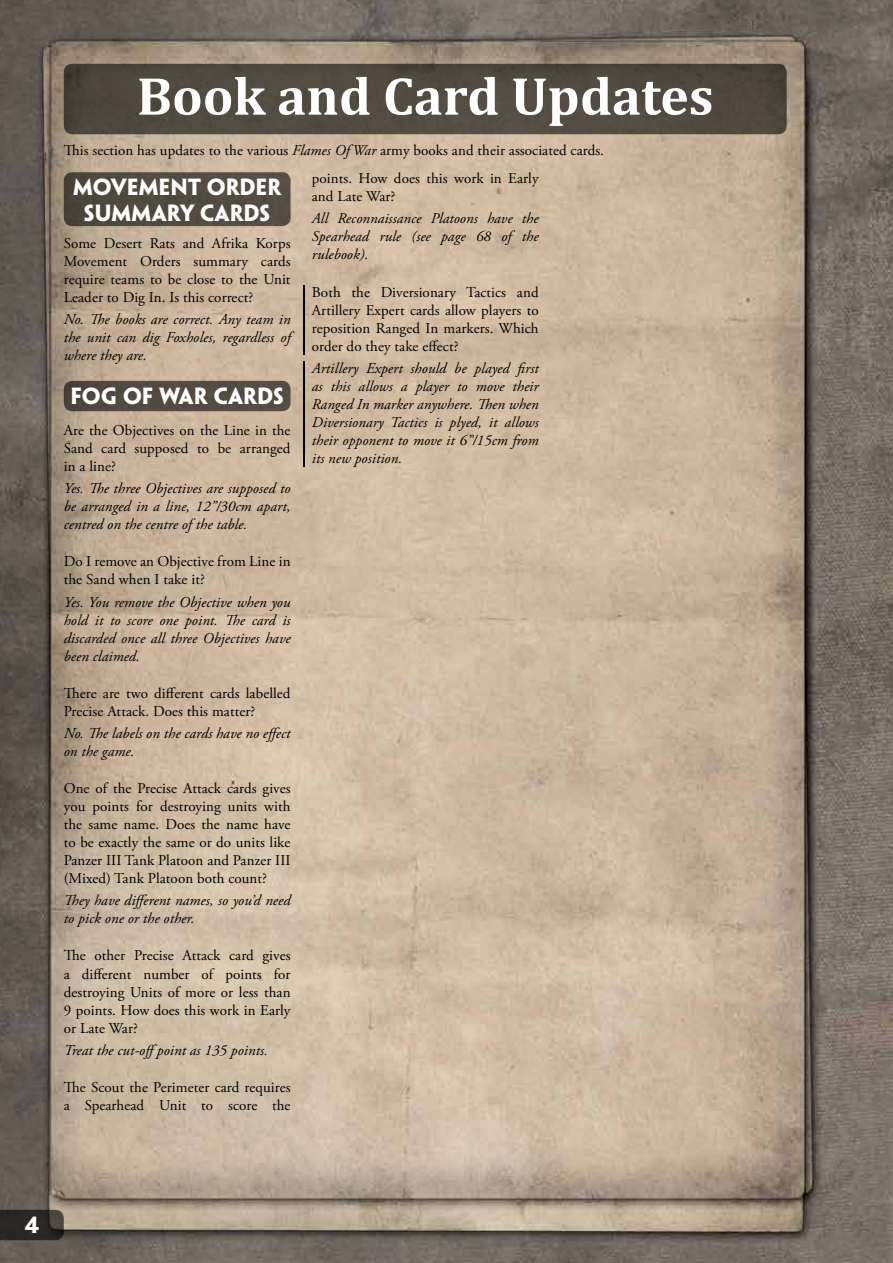
<style>
.page{position:relative;width:893px;height:1263px;background:#fff}
.page>*{position:absolute;margin:0;border:0;box-sizing:border-box;transform-origin:0 0}
.t1{font:700 54px "Cambria";color:#fff}
.t2{font:700 21px/25.2px "Penumbra Flare Std";color:#fff;text-align:center}
.t3{font:15px/18px "Adobe Garamond Pro";letter-spacing:.005em;color:#000;text-align:justify}
.t4{font:italic 15px/18px "Adobe Garamond Pro";letter-spacing:.005em;color:#000;text-align:justify}
.s1{font-style:italic}
</style>
<div class="page">
<img style="left:0;top:0;width:893px;height:1263px">
<svg style="left:0;top:1210px;width:64px;height:30px;background:#2f2b28"></svg>
<div style="left:64px;top:64px;width:723px;height:70px;background:#514a41;border-radius:9px"></div>
<div style="left:64px;top:172px;width:227px;height:54px;background:#524b41;border-radius:9px"></div>
<div style="left:64px;top:381px;width:227px;height:30px;background:#534b42;border-radius:9px"></div>
<hr style="left:303px;top:286px;width:2px;height:69px;background:#000">
<hr style="left:303px;top:362px;width:2px;height:105px;background:#000">
<h1 class="t1" style="left:137px;top:58px;width:578px">Book and Card Updates</h1>
<p class="t3" style="left:64px;top:142px;width:542px">This section has updates to the various <span class="s1">Flames Of War</span> army books and their associated cards.</p>
<h2 class="t2" style="left:73px;top:175px;width:210px">MOVEMENT ORDER<br>SUMMARY CARDS</h2>
<p class="t3" style="left:64px;top:234px;width:228px">Some Desert Rats and Afrika Korps Movement Orders summary cards require teams to be close to the Unit Leader to Dig In. Is this correct?</p>
<p class="t4" style="left:64px;top:310px;width:228px">No. The books are correct. Any team in the unit can dig Foxholes, regardless of where they are.</p>
<h2 class="t2" style="left:70px;top:383px;width:215px">FOG OF WAR CARDS</h2>
<p class="t3" style="left:64px;top:422px;width:228px">Are the Objectives on the Line in the Sand card supposed to be arranged in a line?</p>
<p class="t4" style="left:64px;top:480px;width:228px">Yes. The three Objectives are supposed to be arranged in a line, 12”/30cm apart, centred on the centre of the table.</p>
<p class="t3" style="left:64px;top:553px;width:228px">Do I remove an Objective from Line in the Sand when I take it?</p>
<p class="t4" style="left:64px;top:593px;width:228px">Yes. You remove the Objective when you hold it to score one point. The card is discarded once all three Objectives have been claimed.</p>
<p class="t3" style="left:64px;top:684px;width:228px">There are two different cards labelled<br>Precise Attack. Does this matter?</p>
<p class="t4" style="left:64px;top:725px;width:228px">No. The labels on the cards have no effect on the game.</p>
<p class="t3" style="left:64px;top:780px;width:228px">One of the Precise Attack cards gives you points for destroying units with the same name. Does the name have to be exactly the same or do units like Panzer III Tank Platoon and Panzer III (Mixed) Tank Platoon both count?</p>
<p class="t4" style="left:64px;top:892px;width:228px">They have different names, so you’d need to pick one or the other.</p>
<p class="t3" style="left:64px;top:947px;width:228px">The other Precise Attack card gives a different number of points for destroying Units of more or less than 9 points. How does this work in Early or Late War?</p>
<p class="t4" style="left:64px;top:1041px;width:206px">Treat the cut-offpoint as 135 points.</p>
<p class="t3" style="left:64px;top:1079px;width:228px">The Scout the Perimeter card requires a Spearhead Unit to score the</p>
<p class="t3" style="left:312px;top:170px;width:228px">points. How does this work in Early and Late War?</p>
<p class="t4" style="left:312px;top:210px;width:228px">All Reconnaissance Platoons have the Spearhead rule (see page 68 of the rulebook).</p>
<p class="t3" style="left:312px;top:283px;width:228px">Both the Diversionary Tactics and Artillery Expert cards allow players to reposition Ranged In markers. Which order do they take effect?</p>
<p class="t4" style="left:312px;top:359px;width:228px">Artillery Expert should be played first as this allows a player to move their Ranged In marker anywhere. Then when Diversionary Tactics is plyed, it allows their opponent to move it 6”/15cm from its new position.</p>
<h2 class="t2" style="left:25px;top:1212px;width:16px">4</h2>
</div>
